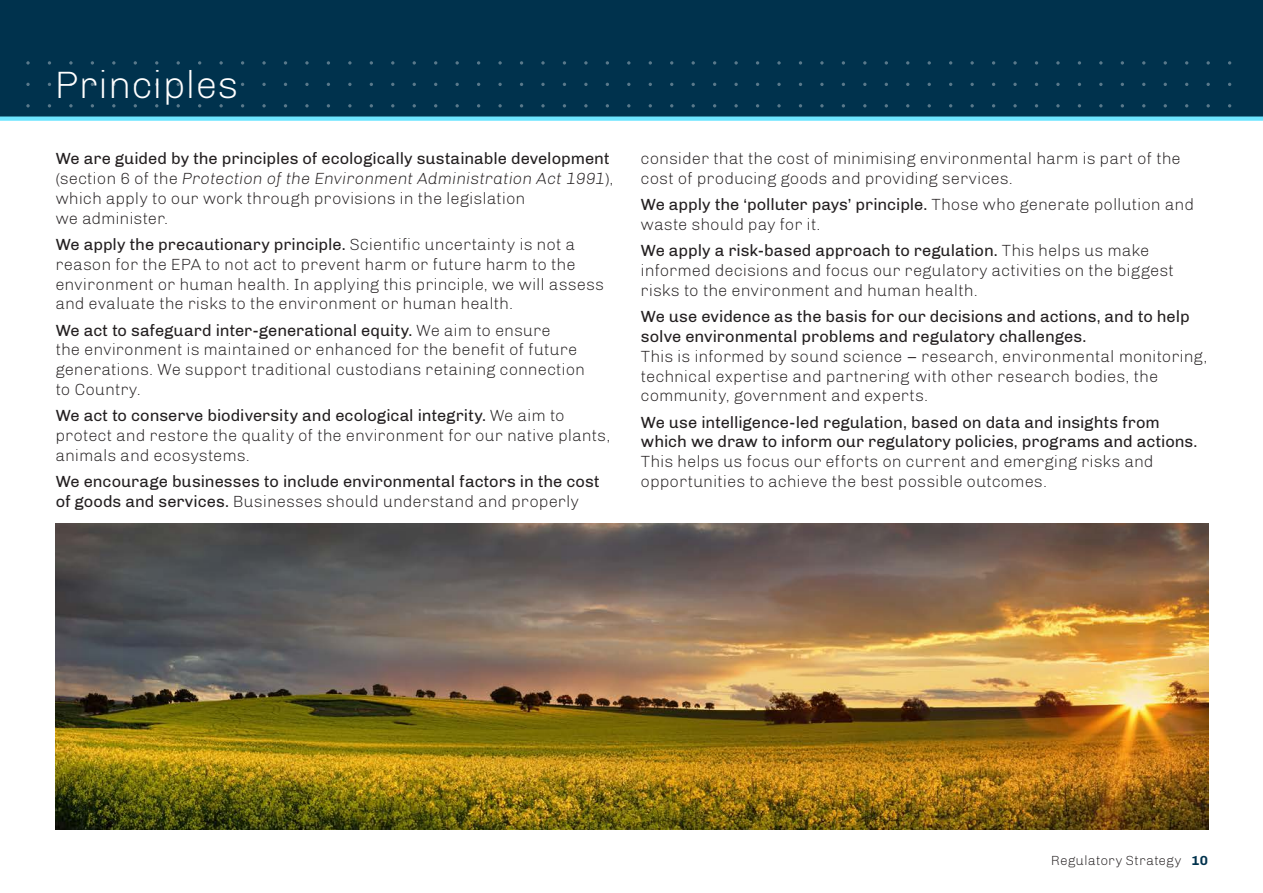
<style>
.page{position:relative;width:1263px;height:893px;background:#fff}
.page>*{position:absolute;margin:0;border:0;box-sizing:border-box;transform-origin:0 0}
.White_Heading_-_26_p{font:300 39px "Chivo";color:#fff}
._01_Body_L_-_Black{font:300 16.5px/19.8px "Chivo";color:#231f20}
._01_Body_L_-_Black-2{font:16.5px/19.8px "Chivo";color:#231f20}
.t1{font:300 13.5px "Chivo";letter-spacing:.01em;color:#231f20}
.s1{font-weight:400}
.s2{font-style:italic}
.s3{font-weight:300}
.s4{font-weight:700;color:#00324d}
</style>
<div class="page">
<div style="left:0;top:0;width:1263px;height:117px;background:#00324d"></div>
<svg style="left:26px;top:61px;width:1206px;height:47px"></svg>
<div style="left:0;top:116px;width:1263px;height:5px;background:#6de5ff"></div>
<img style="left:56px;top:524px;width:1152px;height:305px">
<h1 class="White_Heading_-_26_p" style="left:55px;top:62px;width:185px">Principles</h1>
<p class="_01_Body_L_-_Black" style="left:56px;top:149px;width:559px"><span class="s1">We are guided by the principles of ecologically sustainable development </span>(section 6 of the <span class="s2">Protection of the Environment Administration Act 1991</span>), which apply to our work through provisions in the legislation<br>we administer.</p>
<p class="_01_Body_L_-_Black" style="left:56px;top:234px;width:550px"><span class="s1">We apply the precautionary principle.</span> Scientific uncertainty is not a reason for the EPA to not act to prevent harm or future harm to the environment or human health. In applying this principle, we will assess and evaluate the risks to the environment or human health.</p>
<p class="_01_Body_L_-_Black" style="left:56px;top:320px;width:531px"><span class="s1">We act to safeguard inter-generational equity.</span> We aim to ensure<br>the environment is maintained or enhanced for the benefit of future generations. We support traditional custodians retaining connection to Country.</p>
<p class="_01_Body_L_-_Black" style="left:56px;top:406px;width:556px"><span class="s1">We act to conserve biodiversity and ecological integrity.</span> We aim to protect and restore the quality of the environment for our native plants, animals and ecosystems.</p>
<p class="_01_Body_L_-_Black-2" style="left:56px;top:471px;width:545px">We encourage businesses to include environmental factors in the cost of goods and services. <span class="s3">Businesses should understand and properly</span></p>
<p class="_01_Body_L_-_Black" style="left:641px;top:149px;width:542px">consider that the cost of minimising environmental harm is part of the cost of producing goods and providing services.</p>
<p class="_01_Body_L_-_Black" style="left:641px;top:195px;width:555px"><span class="s1">We apply the ‘polluter pays’ principle.</span> Those who generate pollution and waste should pay for it.</p>
<p class="_01_Body_L_-_Black" style="left:641px;top:241px;width:535px"><span class="s1">We apply a risk-based approach to regulation.</span> This helps us make informed decisions and focus our regulatory activities on the biggest risks to the environment and human health.</p>
<p class="_01_Body_L_-_Black" style="left:641px;top:307px;width:568px"><span class="s1">We use evidence as the basis for our decisions and actions, and to help solve environmental problems and regulatory challenges.<br></span>This is informed by sound science – research, environmental monitoring, technical expertise and partnering with other research bodies, the community, government and experts.</p>
<p class="_01_Body_L_-_Black-2" style="left:641px;top:412px;width:558px">We use intelligence-led regulation, based on data and insights from which we draw to inform our regulatory policies, programs and actions.<br><span class="s3">This helps us focus our efforts on current and emerging risks and opportunities to achieve the best possible outcomes.</span></p>
<p class="t1" style="left:1051px;top:853px;width:158px">Regulatory Strategy <span class="s4">10</span></p>
</div>
